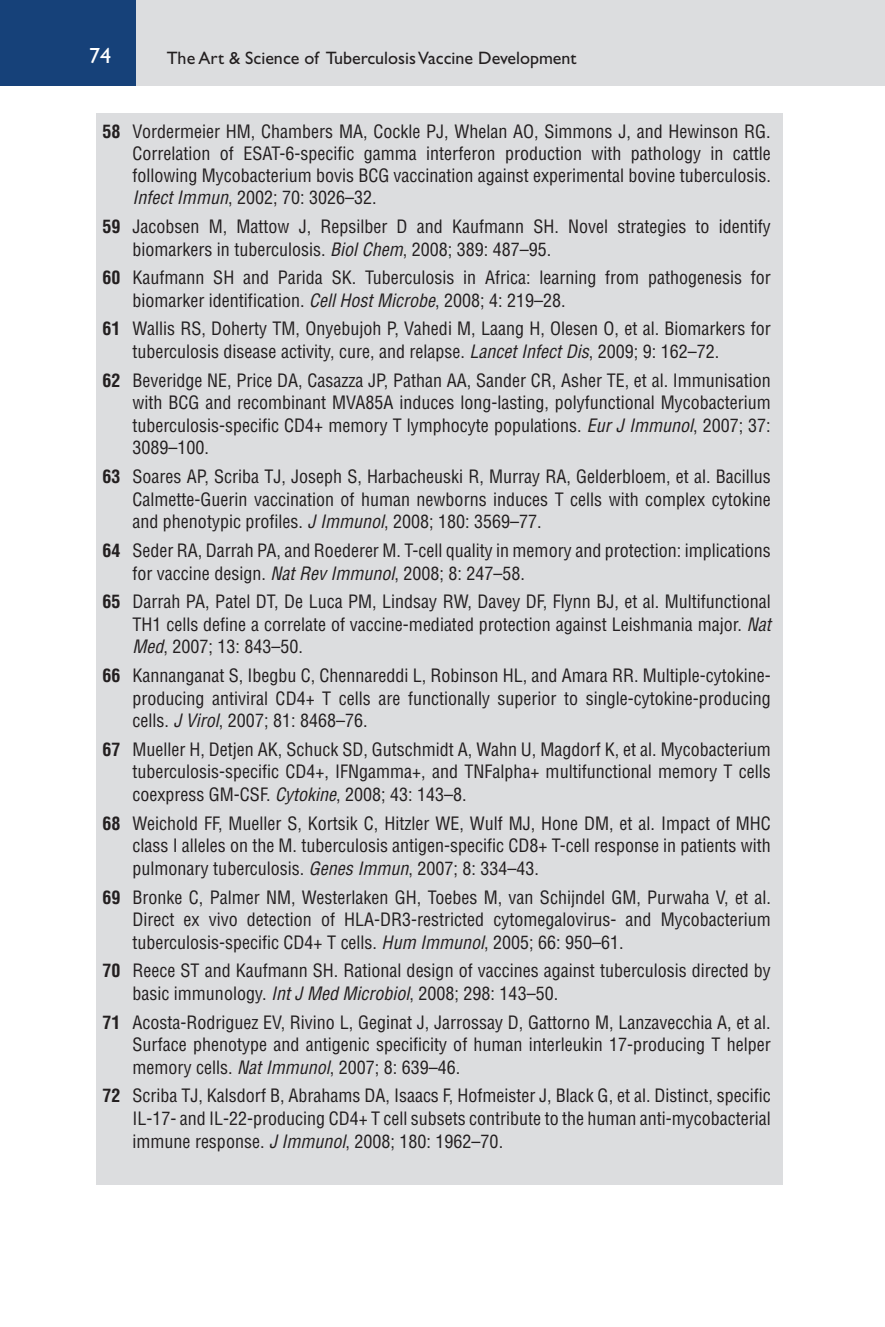
<style>
.page{position:relative;width:885px;height:1327px;background:#fff}
.page>*{position:absolute;margin:0;border:0;box-sizing:border-box;transform-origin:0 0}
.t1{font:22px "Gill Sans Std";color:#fff}
.t2{font:condensed 18px/22.6px "Helvetica LT Std";color:#231f20;text-align:justify}
.t3{font:18px "Gill Sans Std";color:#231f20}
.s1{font-weight:700}
.s2{font-style:italic}
</style>
<div class="page">
<div style="left:135px;top:0;width:749px;height:86px;background:#dcdddf"></div>
<div style="left:0;top:0;width:136px;height:86px;background:#164179"></div>
<hr style="left:884px;top:0;width:1px;height:86px;background:#dcdddf">
<div style="left:96px;top:113px;width:686px;height:1072px;background:#dcdddf"></div>
<p class="t1" style="left:89px;top:48px;width:23px">74</p>
<p class="t3" style="left:167px;top:51px;width:411px">The Art &amp; Science of Tuberculosis Vaccine Development</p>
<p class="t2" style="left:132px;top:122px;width:640px;line-height:22px;text-indent:-30px"><span class="s1">58</span> Vordermeier HM, Chambers MA, Cockle PJ, Whelan AO, Simmons J, and Hewinson RG.<br>Correlation of ESAT-6-specific gamma interferon production with pathology in cattle following Mycobacterium bovis BCG vaccination against experimental bovine tuberculosis.<br><span class="s2">Infect Immun</span>, 2002; 70: 3026–32.</p>
<p class="t2" style="left:132px;top:216px;width:639px;text-indent:-30px"><span class="s1">59</span> Jacobsen M, Mattow J, Repsilber D and Kaufmann SH. Novel strategies to identify biomarkers in tuberculosis. <span class="s2">Biol Chem</span>, 2008; 389: 487–95.</p>
<p class="t2" style="left:132px;top:267px;width:639px;text-indent:-30px"><span class="s1">60</span> Kaufmann SH and Parida SK. Tuberculosis in Africa: learning from pathogenesis for biomarker identification. <span class="s2">Cell Host Microbe</span>, 2008; 4: 219–28.</p>
<p class="t2" style="left:132px;top:319px;width:640px;text-indent:-30px"><span class="s1">61</span> Wallis RS, Doherty TM, Onyebujoh P, Vahedi M, Laang H, Olesen O, et al. Biomarkers for tuberculosis disease activity, cure, and relapse. <span class="s2">Lancet Infect Dis</span>, 2009; 9: 162–72.</p>
<p class="t2" style="left:132px;top:370px;width:640px;text-indent:-30px"><span class="s1">62</span> Beveridge NE, Price DA, Casazza JP, Pathan AA, Sander CR, Asher TE, et al. Immunisation with BCG and recombinant MVA85A induces long-lasting, polyfunctional Mycobacterium tuberculosis-specific CD4+ memory T lymphocyte populations. <span class="s2">Eur J Immunol</span>, 2007; 37:<br>3089–100.</p>
<p class="t2" style="left:132px;top:466px;width:640px;text-indent:-30px"><span class="s1">63</span> Soares AP, Scriba TJ, Joseph S, Harbacheuski R, Murray RA, Gelderbloem, et al. Bacillus Calmette-Guerin vaccination of human newborns induces T cells with complex cytokine and phenotypic profiles. <span class="s2">J Immunol</span>, 2008; 180: 3569–77.</p>
<p class="t2" style="left:132px;top:540px;width:639px;text-indent:-30px"><span class="s1">64</span> Seder RA, Darrah PA, and Roederer M. T-cell quality in memory and protection: implications for vaccine design. <span class="s2">Nat Rev Immunol</span>, 2008; 8: 247–58.</p>
<p class="t2" style="left:132px;top:591px;width:640px;text-indent:-30px"><span class="s1">65</span> Darrah PA, Patel DT, De Luca PM, Lindsay RW, Davey DF, Flynn BJ, et al. Multifunctional TH1 cells define a correlate of vaccine-mediated protection against Leishmania major. <span class="s2">Nat Med</span>, 2007; 13: 843–50.</p>
<p class="t2" style="left:132px;top:665px;width:639px;text-indent:-30px"><span class="s1">66</span> Kannanganat S, Ibegbu C, Chennareddi L, Robinson HL, and Amara RR. Multiple-cytokine&shy;producing antiviral CD4+ T cells are functionally superior to single-cytokine-producing cells. <span class="s2">J Virol</span>, 2007; 81: 8468–76.</p>
<p class="t2" style="left:132px;top:739px;width:640px;text-indent:-30px"><span class="s1">67</span> Mueller H, Detjen AK, Schuck SD, Gutschmidt A, Wahn U, Magdorf K, et al. Mycobacterium tuberculosis-specific CD4+, IFNgamma+, and TNFalpha+ multifunctional memory T cells coexpress GM-CSF. <span class="s2">Cytokine</span>, 2008; 43: 143–8.</p>
<p class="t2" style="left:132px;top:813px;width:640px;text-indent:-30px"><span class="s1">68</span> Weichold FF, Mueller S, Kortsik C, Hitzler WE, Wulf MJ, Hone DM, et al. Impact of MHC class I alleles on the M. tuberculosis antigen-specific CD8+ T-cell response in patients with pulmonary tuberculosis. <span class="s2">Genes Immun</span>, 2007; 8: 334–43.</p>
<p class="t2" style="left:132px;top:887px;width:640px;text-indent:-30px"><span class="s1">69</span> Bronke C, Palmer NM, Westerlaken GH, Toebes M, van Schijndel GM, Purwaha V, et al.<br>Direct ex vivo detection of HLA-DR3-restricted cytomegalovirus- and Mycobacterium tuberculosis-specific CD4+ T cells. <span class="s2">Hum Immunol</span>, 2005; 66: 950–61.</p>
<p class="t2" style="left:132px;top:960px;width:640px;text-indent:-30px"><span class="s1">70</span> Reece ST and Kaufmann SH. Rational design of vaccines against tuberculosis directed by basic immunology. <span class="s2">Int J Med Microbiol</span>, 2008; 298: 143–50.</p>
<p class="t2" style="left:132px;top:1012px;width:639px;text-indent:-30px"><span class="s1">71</span> Acosta-Rodriguez EV, Rivino L, Geginat J, Jarrossay D, Gattorno M, Lanzavecchia A, et al.<br>Surface phenotype and antigenic specificity of human interleukin 17-producing T helper memory cells. <span class="s2">Nat Immunol</span>, 2007; 8: 639–46.</p>
<p class="t2" style="left:132px;top:1085px;width:640px;text-indent:-30px"><span class="s1">72</span> Scriba TJ, Kalsdorf B, Abrahams DA, Isaacs F, Hofmeister J, Black G, et al. Distinct, specific IL-17- and IL-22-producing CD4+ T cell subsets contribute to the human anti-mycobacterial immune response. <span class="s2">J Immunol</span>, 2008; 180: 1962–70.</p>
</div>
